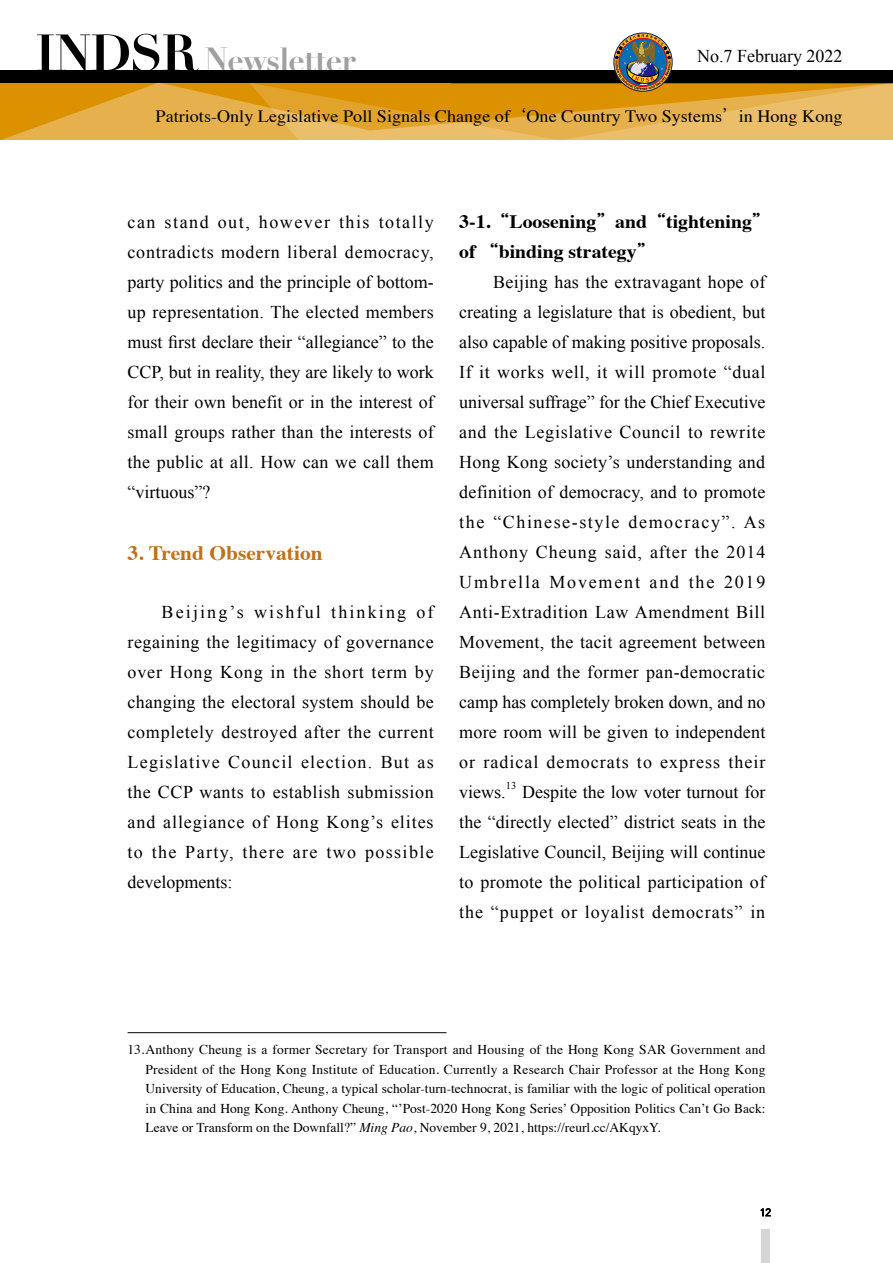
<style>
.page{position:relative;width:893px;height:1263px;background:#fff}
.page>*{position:absolute;margin:0;border:0;box-sizing:border-box;transform-origin:0 0}
.t1{font:700 32.7px "Didot";letter-spacing:-.03em;color:#9fa0a0}
.t2{font:700 20.4px "Times";color:#c27118;scale:1.05 1}
.t3{font:700 18.9px/30px "Times";color:#000;scale:1.05 1}
.t4{font:18px/30px "Times New Roman";letter-spacing:.02em;color:#000;text-align:justify}
.t5{font:18px "Times New Roman";color:#000}
.t6{font:17.4px "Times";color:#000;scale:1.05 1}
.t7{font:13.5px/19.5px "Times";color:#000;text-align:justify}
.t8{font:10.5px "Times New Roman";color:#000}
.s1{font-size:50.55px;color:#000}
.s2{font-family:"Noto Serif CJ Ktc";font-size:16.5px}
.s3{font-family:"AR Ming B5";font-weight:800;font-size:18px}
.s4{font-style:italic}
</style>
<div class="page">
<svg style="left:0;top:83px;width:249px;height:57px;background:#e2a42e"></svg>
<svg style="left:761px;top:1208px;width:10px;height:8px"></svg>
<div style="left:0;top:70px;width:893px;height:13px;background:#000"></div>
<svg style="left:249px;top:34px;width:644px;height:106px"></svg>
<div style="left:761px;top:1229px;width:9px;height:34px;background:#d5d5d6"></div>
<hr style="left:128px;top:1032px;width:318px;height:1px;background:#000">
<h1 class="t1" style="left:35px;top:38px;width:322px"><span class="s1">INDSR</span> Newsletter</h1>
<p class="t5" style="left:697px;top:44px;width:147px">No.7 February 2022</p>
<p class="t6" style="left:156px;top:100px;width:656px">Patriots-Only Legislative Poll Signals Change of<span class="s2">‘</span>One Country Two Systems<span class="s2">’</span>in Hong Kong</p>
<p class="t4" style="left:128px;top:206px;width:308px">can stand out, however this totally contradicts modern liberal democracy, party politics and the principle of bottom&shy;up representation. The elected members must first declare their “allegiance” to the CCP, but in reality, they are likely to work for their own benefit or in the interest of small groups rather than the interests of the public at all. How can we call them “virtuous”?</p>
<p class="t2" style="left:128px;top:533px;width:187px">3. Trend Observation</p>
<p class="t4" style="left:128px;top:596px;width:308px;text-indent:34px">Beijing’s wishful thinking of regaining the legitimacy of governance over Hong Kong in the short term by changing the electoral system should be completely destroyed after the current Legislative Council election. But as the CCP wants to establish submission and allegiance of Hong Kong’s elites to the Party, there are two possible developments:</p>
<p class="t3" style="left:459px;top:205px;width:297px">3-1. <span class="s3">“</span>Loosening<span class="s3">”</span> and <span class="s3">“</span>tightening<span class="s3">” </span>of <span class="s3">“</span>binding strategy<span class="s3">”</span></p>
<p class="t4" style="left:459px;top:266px;width:308px;text-indent:34px">Beijing has the extravagant hope of creating a legislature that is obedient, but also capable of making positive proposals.<br>If it works well, it will promote “dual universal suffrage” for the Chief Executive and the Legislative Council to rewrite Hong Kong society’s understanding and definition of democracy, and to promote the “Chinese-style democracy”. As Anthony Cheung said, after the 2014<br>Umbrella Movement and the 2019<br>Anti-Extradition Law Amendment Bill Movement, the tacit agreement between Beijing and the former pan-democratic camp has completely broken down, and no more room will be given to independent or radical democrats to express their views.</p>
<p class="t8" style="left:506px;top:779px;width:12px">13</p>
<p class="t4" style="left:459px;top:776px;width:308px;text-indent:63px">Despite the low voter turnout for the “directly elected” district seats in the Legislative Council, Beijing will continue to promote the political participation of the “puppet or loyalist democrats” in</p>
<p class="t7" style="left:146px;top:1039px;width:621px;text-indent:-18px">13.Anthony Cheung is a former Secretary for Transport and Housing of the Hong Kong SAR Government and President of the Hong Kong Institute of Education. Currently a Research Chair Professor at the Hong Kong University of Education, Cheung, a typical scholar-turn-technocrat, is familiar with the logic of political operation in China and Hong Kong. Anthony Cheung, “’Post-2020 Hong Kong Series’ Opposition Politics Can’t Go Back:<br>Leave or Transform on the Downfall?” <span class="s4">Ming Pao</span>, November 9, 2021, https://reurl.cc/AKqyxY.</p>
</div>
